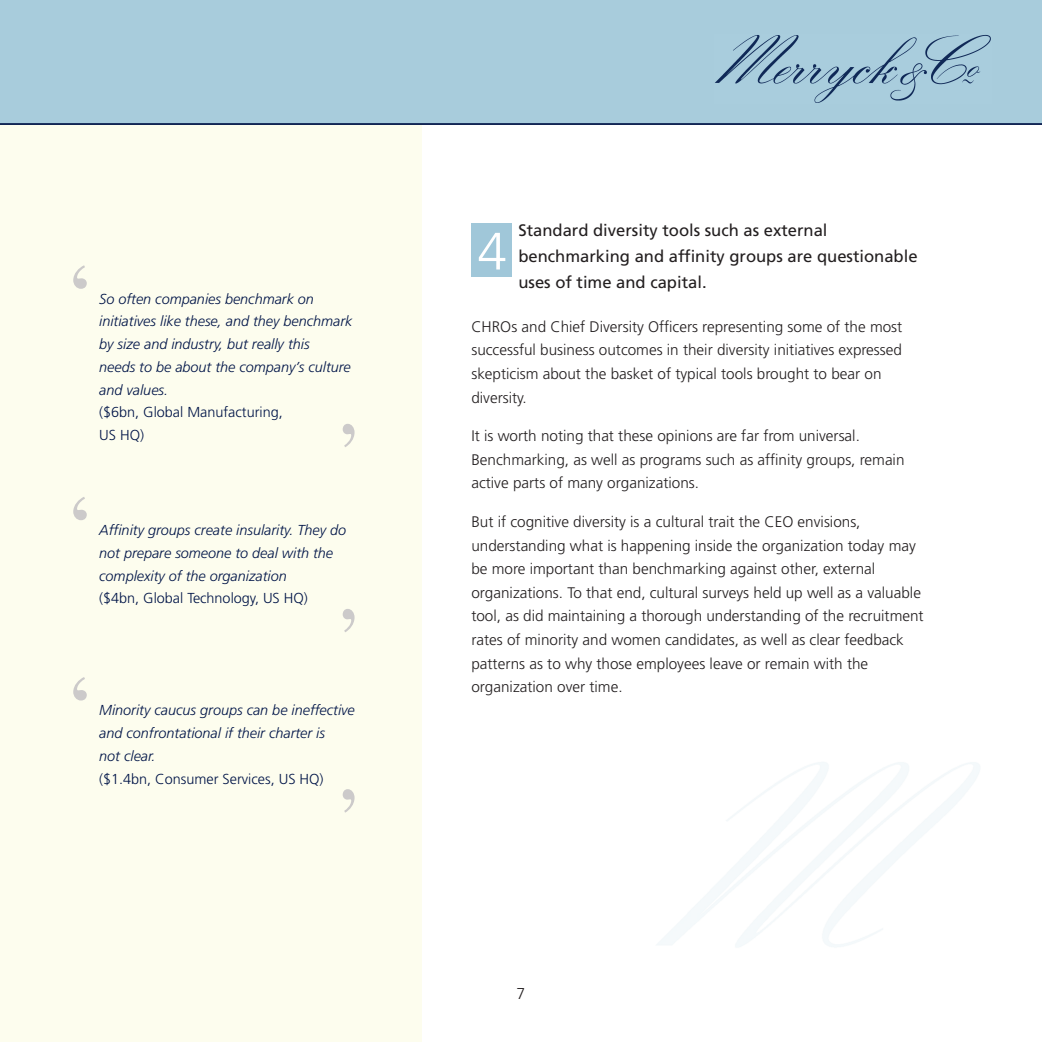
<style>
.page{position:relative;width:1042px;height:1042px;background:#fff}
.page>*{position:absolute;margin:0;border:0;box-sizing:border-box;transform-origin:0 0}
.t1{font:96.25px "Times";color:#cccaca}
.t2{font:96.25px "Times";color:#cccaca;scale:.88 1}
.t3{font:300 52.5px "Frutiger";color:#fff}
.t4{font:16.62px/26.2px "Frutiger";color:#231f20}
.t5{font:300 15.75px "Frutiger";color:#231f20}
.t6{font:300 15.4px/23.6px "Frutiger";color:#231f20}
.t7{font:italic 300 14.35px/22.8px "Frutiger";color:#001447}
.t8{font:300 14.35px/22.8px "Frutiger";color:#001447}
</style>
<div class="page">
<div style="left:0;top:0;width:422px;height:1042px;background:#fdfdee"></div>
<div style="left:0;top:0;width:1042px;height:124px;background:#a8ccdc"></div>
<img style="left:715px;top:34px;width:276px;height:69px">
<hr style="left:0;top:123px;width:1042px;height:2px;background:#001447">
<div style="left:471px;top:223px;width:40px;height:54px;background:#a0c7d9"></div>
<h1 class="t1" style="left:64px;top:241px;width:34px">‘</h1>
<p class="t7" style="left:99px;top:288px;width:255px">So often companies benchmark on initiatives like these, and they benchmark by size and industry, but really this<br>needs to be about the company’s culture and values.</p>
<p class="t8" style="left:99px;top:402px;width:185px">($6bn, Global Manufacturing,<br>US HQ)</p>
<h1 class="t2" style="left:362px;top:472px;width:33px;rotate:-180deg">‘</h1>
<h1 class="t1" style="left:64px;top:472px;width:34px">‘</h1>
<p class="t7" style="left:99px;top:520px;width:248px">Affinity groups create insularity. They do not prepare someone to deal with the complexity of the organization</p>
<p class="t8" style="left:99px;top:588px;width:210px">($4bn, Global Technology, US HQ)</p>
<h1 class="t2" style="left:362px;top:657px;width:33px;rotate:-180deg">‘</h1>
<h1 class="t1" style="left:64px;top:652px;width:34px">‘</h1>
<p class="t7" style="left:99px;top:700px;width:257px">Minority caucus groups can be ineffective and confrontational if their charter is<br>not clear.</p>
<p class="t8" style="left:99px;top:768px;width:226px">($1.4bn, Consumer Services, US HQ)</p>
<h1 class="t2" style="left:362px;top:837px;width:33px;rotate:-180deg">‘</h1>
<p class="t4" style="left:518px;top:218px;width:401px">Standard diversity tools such as external benchmarking and affinity groups are questionable uses of time and capital.</p>
<p class="t6" style="left:471px;top:316px;width:432px">CHROs and Chief Diversity Officers representing some of the most successful business outcomes in their diversity initiatives expressed skepticism about the basket of typical tools brought to bear on diversity.</p>
<p class="t6" style="left:471px;top:425px;width:435px">It is worth noting that these opinions are far from universal.<br>Benchmarking, as well as programs such as affinity groups, remain active parts of many organizations.</p>
<p class="t6" style="left:471px;top:511px;width:454px">But if cognitive diversity is a cultural trait the CEO envisions, understanding what is happening inside the organization today may be more important than benchmarking against other, external organizations. To that end, cultural surveys held up well as a valuable tool, as did maintaining a thorough understanding of the recruitment rates of minority and women candidates, as well as clear feedback patterns as to why those employees leave or remain with the organization over time.</p>
<h2 class="t3" style="left:477px;top:230px;width:31px">4</h2>
<p class="t5" style="left:516px;top:987px;width:10px">7</p>
</div>
